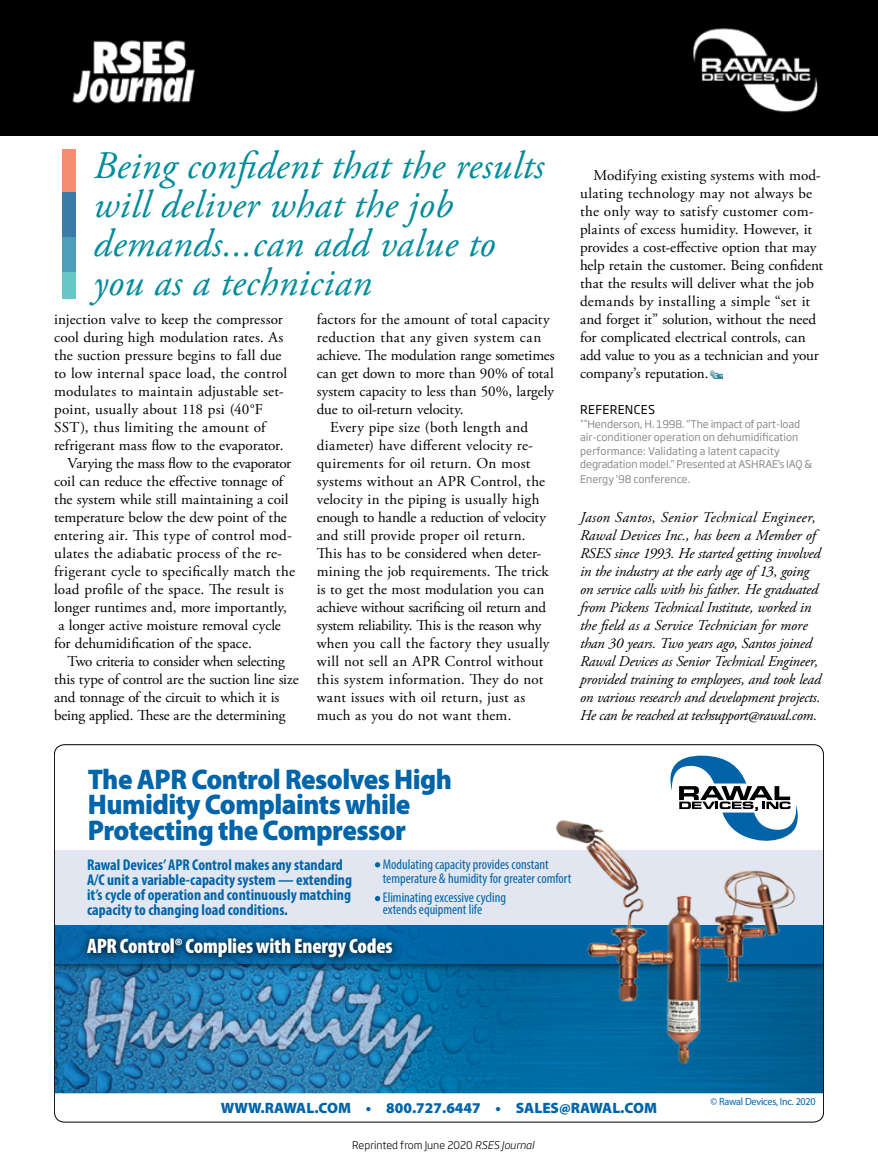
<style>
.page{position:relative;width:878px;height:1175px;background:#fff}
.page>*{position:absolute;margin:0;border:0;box-sizing:border-box;transform-origin:0 0}
.t1{font:italic 39px/39px "Adobe Garamond Pro";letter-spacing:.01em;color:#008b9b}
.t2{font:900 28.5px/25.5px "Myriad Pro";letter-spacing:-.02em;color:#0064a8;scale:.95 1}
.t3{font:900 condensed 21px "Myriad Pro";letter-spacing:-.01em;color:#fff}
.t4{font:700 condensed 15.6px/15px "Myriad Pro";color:#0064a8}
.t5{font:15px/18px "Adobe Garamond Pro";letter-spacing:.005em;color:#000}
.t6{font:italic 15px/18px "Adobe Garamond Pro";letter-spacing:-.015em;color:#000}
.t7{font:15px "Adobe Garamond Pro";letter-spacing:-.02em;color:#000}
.t8{font:15px "Adobe Garamond Pro";letter-spacing:.025em;color:#000}
.t9{font:15px "Adobe Garamond Pro";letter-spacing:-.015em;color:#000}
.t10{font:900 15px "Myriad Pro";color:#0064a8}
.t11{font:condensed 14.1px/14.1px "Myriad Pro";color:#0064a8}
.t12{font:12px "Soho Gothic Std";letter-spacing:.025em;color:#000}
.t13{font:10.5px/13.8px "Soho Gothic Std";letter-spacing:-.01em;color:#8a8c8e}
.t14{font:300 10.5px "Soho Gothic Std";color:#000}
.t15{font:10.5px "Myriad Pro";letter-spacing:-.02em;color:#0064a8;scale:.96 1}
.s1{font-style:italic}
</style>
<div class="page">
<img style="left:56px;top:973px;width:766px;height:120px">
<svg style="left:56px;top:964px;width:766px;height:9px;background:#0f6191"></svg>
<div style="left:54px;top:925px;width:770px;height:39px;background:#0064a8"></div>
<svg style="left:80px;top:931px;width:321px;height:35px"></svg>
<svg style="left:54px;top:1093px;width:770px;height:29px"></svg>
<div style="left:55px;top:851px;width:769px;height:74px;background:#e1e6f1"></div>
<img style="left:536px;top:820px;width:262px;height:245px">
<svg style="left:666px;top:755px;width:132px;height:90px"></svg>
<svg style="left:375px;top:862px;width:5px;height:5px"></svg>
<svg style="left:375px;top:896px;width:5px;height:5px"></svg>
<div style="left:62px;top:150px;width:13px;height:54px;background:#f38e6f"></div>
<div style="left:62px;top:192px;width:13px;height:45px;background:#3a7ba8"></div>
<div style="left:62px;top:237px;width:13px;height:36px;background:#4d9eba"></div>
<div style="left:62px;top:273px;width:13px;height:25px;background:#67c7c4"></div>
<img style="left:710px;top:370px;width:12px;height:8px">
<img style="left:0;top:0;width:878px;height:135px">
<h1 class="t1" style="left:94px;top:147px;width:452px">Being confident that the results will deliver what the job demands...can add value to you as a technician</h1>
<p class="t5" style="left:54px;top:311px;width:230px">injection valve to keep the compressor</p>
<p class="t5" style="left:54px;top:329px;width:231px">cool during high modulation rates. As</p>
<p class="t5" style="left:54px;top:347px;width:229px">the suction pressure begins to fall due</p>
<p class="t5" style="left:54px;top:365px;width:235px">to low internal space load, the control</p>
<p class="t5" style="left:54px;top:383px;width:231px">modulates to maintain adjustable set-</p>
<p class="t5" style="left:54px;top:401px;width:210px">point, usually about 118 psi (40°F</p>
<p class="t8" style="left:54px;top:418px;width:213px">SST), thus limiting the amount of</p>
<p class="t5" style="left:54px;top:437px;width:231px">refrigerant mass flow to the evaporator.</p>
<p class="t7" style="left:68px;top:454px;width:225px">Varying the mass flow to the evaporator</p>
<p class="t5" style="left:54px;top:473px;width:231px">coil can reduce the effective tonnage of</p>
<p class="t5" style="left:54px;top:491px;width:236px">the system while still maintaining a coil</p>
<p class="t5" style="left:54px;top:509px;width:234px">temperature below the dew point of the</p>
<p class="t5" style="left:54px;top:527px;width:239px">entering air. This type of control mod-</p>
<p class="t5" style="left:54px;top:545px;width:229px">ulates the adiabatic process of the re-</p>
<p class="t5" style="left:54px;top:563px;width:242px">frigerant cycle to specifically match the</p>
<p class="t5" style="left:54px;top:581px;width:231px">load profile of the space. The result is</p>
<p class="t5" style="left:54px;top:599px;width:234px">longer runtimes and, more importantly,</p>
<p class="t5" style="left:58px;top:617px;width:224px">a longer active moisture removal cycle</p>
<p class="t5" style="left:54px;top:635px;width:199px">for dehumidification of the space.</p>
<p class="t7" style="left:68px;top:652px;width:219px">Two criteria to consider when selecting</p>
<p class="t5" style="left:54px;top:671px;width:246px">this type of control are the suction line size</p>
<p class="t5" style="left:54px;top:689px;width:227px">and tonnage of the circuit to which it is</p>
<p class="t5" style="left:54px;top:707px;width:233px">being applied. These are the determining</p>
<p class="t5" style="left:317px;top:311px;width:234px">factors for the amount of total capacity</p>
<p class="t8" style="left:317px;top:328px;width:226px">reduction that any given system can</p>
<p class="t5" style="left:317px;top:347px;width:239px">achieve. The modulation range sometimes</p>
<p class="t5" style="left:317px;top:365px;width:238px">can get down to more than 90% of total</p>
<p class="t5" style="left:317px;top:383px;width:239px">system capacity to less than 50%, largely</p>
<p class="t5" style="left:317px;top:401px;width:148px">due to oil-return velocity.</p>
<p class="t5" style="left:330px;top:419px;width:199px">Every pipe size (both length and</p>
<p class="t5" style="left:317px;top:437px;width:218px">diameter) have different velocity re-</p>
<p class="t5" style="left:317px;top:455px;width:215px">quirements for oil return. On most</p>
<p class="t5" style="left:317px;top:473px;width:230px">systems without an APR Control, the</p>
<p class="t5" style="left:317px;top:491px;width:224px">velocity in the piping is usually high</p>
<p class="t7" style="left:317px;top:508px;width:231px">enough to handle a reduction of velocity</p>
<p class="t5" style="left:317px;top:527px;width:210px">and still provide proper oil return.</p>
<p class="t5" style="left:317px;top:545px;width:226px">This has to be considered when deter-</p>
<p class="t5" style="left:317px;top:563px;width:233px">mining the job requirements. The trick</p>
<p class="t5" style="left:317px;top:581px;width:229px">is to get the most modulation you can</p>
<p class="t9" style="left:317px;top:598px;width:231px">achieve without sacrificing oil return and</p>
<p class="t9" style="left:317px;top:616px;width:226px">system reliability. This is the reason why</p>
<p class="t8" style="left:317px;top:634px;width:234px">when you call the factory they usually</p>
<p class="t5" style="left:317px;top:653px;width:228px">will not sell an APR Control without</p>
<p class="t5" style="left:317px;top:671px;width:228px">this system information. They do not</p>
<p class="t5" style="left:317px;top:689px;width:210px">want issues with oil return, just as</p>
<p class="t5" style="left:317px;top:707px;width:196px">much as you do not want them.</p>
<p class="t5" style="left:580px;top:167px;width:244px;text-indent:14px">Modifying existing systems with mod&shy;ulating technology may not always be the only way to satisfy customer com&shy;plaints of excess humidity. However, it provides a cost-effective option that may help retain the customer. Being confident that the results will deliver what the job demands by installing a simple “set it and forget it” solution, without the need for complicated electrical controls, can add value to you as a technician and your company’s reputation.</p>
<p class="t12" style="left:580px;top:402px;width:76px">REFERENCES</p>
<p class="t13" style="left:580px;top:417px;width:234px"><sup>**</sup>Henderson, H. 1998. “The impact of part-load air-conditioner operation on dehumidification performance: Validating a latent capacity degradation model.” Presented at ASHRAE’s IAQ &amp; Energy ’98 conference.</p>
<p class="t6" style="left:580px;top:509px;width:242px">Jason Santos, Senior Technical Engineer, Rawal Devices Inc., has been a Member of RSES since 1993. He started getting involved in the industry at the early age of 13, going on service calls with his father. He graduated from Pickens Technical Institute, worked in the field as a Service Technician for more than 30 years. Two years ago, Santos joined Rawal Devices as Senior Technical Engineer, provided training to employees, and took lead on various research and development projects.<br>He can be reached at techsupport@rawal.com.</p>
<h2 class="t2" style="left:88px;top:765px;width:385px">The APR Control Resolves High<br>Humidity Complaints while<br>Protecting the Compressor</h2>
<p class="t4" style="left:87px;top:857px;width:266px">Rawal Devices’ APR Control makes any standard A/C unit a variable-capacity system — extending it’s cycle of operation and continuously matching capacity to changing load conditions.</p>
<p class="t11" style="left:383px;top:857px;width:190px">Modulating capacity provides constant temperature &amp; humidity for greater comfort</p>
<p class="t11" style="left:383px;top:891px;width:125px;line-height:12px">Eliminating excessive cycling extends equipment life</p>
<h3 class="t3" style="left:87px;top:932px;width:307px">APR Control® Complies with Energy Codes</h3>
<p class="t10" style="left:221px;top:1098px;width:437px">WWW.RAWAL.COM • 800.727.6447 • SALES@RAWAL.COM</p>
<p class="t14" style="left:352px;top:1138px;width:183px">Reprinted from June 2020 <span class="s1">RSES Journal</span></p>
<p class="t15" style="left:710px;top:1095px;width:111px">© Rawal Devices, Inc. 2020</p>
</div>
